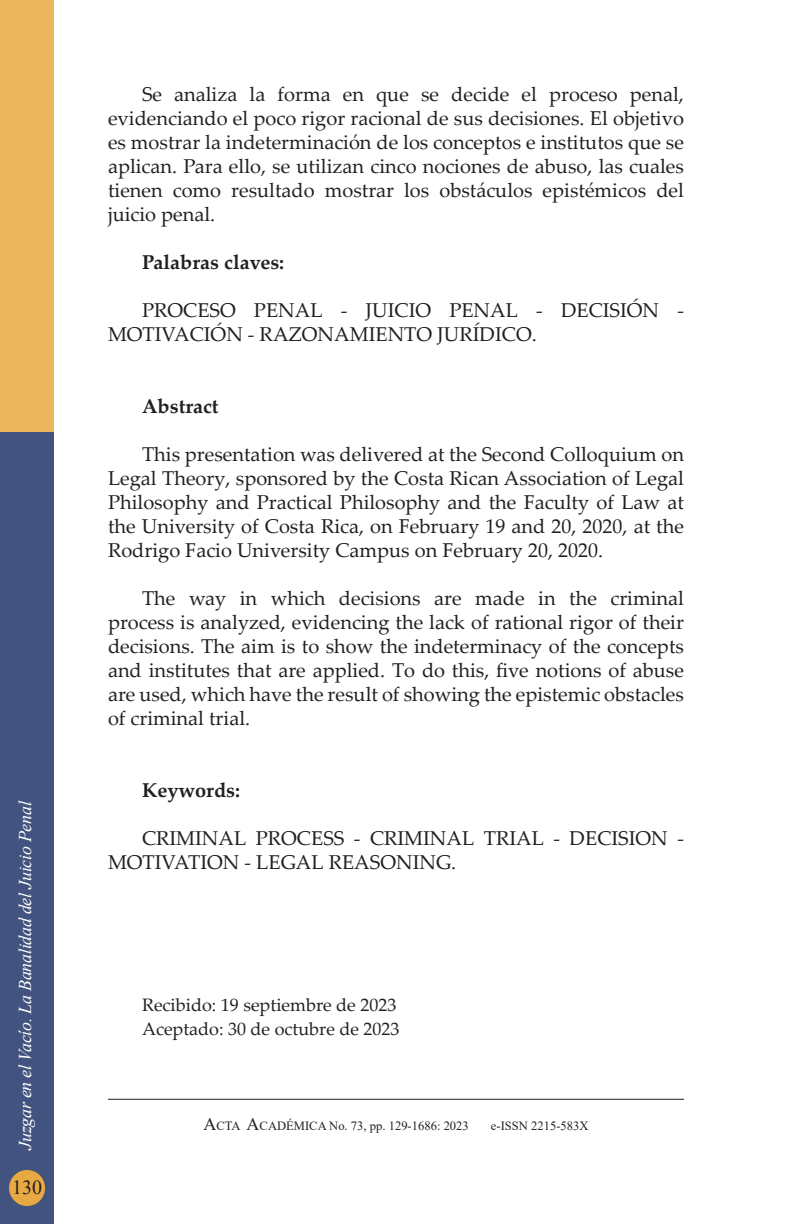
<style>
.page{position:relative;width:792px;height:1224px;background:#fff}
.page>*{position:absolute;margin:0;border:0;box-sizing:border-box;transform-origin:0 0}
.t1{font:20px/24px "Palatino Linotype";color:#231f20;text-align:justify}
.t2{font:700 20px "Palatino Linotype";color:#231f20}
.t3{font:20px "Times New Roman";color:#231f20}
.t4{font:18px "Palatino Linotype";color:#231f20}
.t5{font:italic 18px "Times New Roman";letter-spacing:-.015em;color:#fff}
.t6{font:12.6px "Times New Roman";color:#231f20}
.s1{font-size:18px}
</style>
<div class="page">
<hr style="left:108px;top:1099px;width:576px;height:1px;background:#231f20">
<div style="left:0;top:432px;width:54px;height:792px;background:#41537e"></div>
<div style="left:0;top:0;width:54px;height:432px;background:#ebb65e"></div>
<div style="left:9px;top:1170px;width:36px;height:36px;background:#e8a942;border-radius:50%"></div>
<p class="t5" style="left:13px;top:1150px;width:350px;rotate:-90deg">Juzgar en el Vacío. La Banalidad del Juicio Penal</p>
<p class="t3" style="left:12px;top:1174px;width:31px">130</p>
<p class="t1" style="left:108px;top:81px;width:578px;text-indent:34px">Se analiza la forma en que se decide el proceso penal, evidenciando el poco rigor racional de sus decisiones. El objetivo es mostrar la indeterminación de los conceptos e institutos que se aplican. Para ello, se utilizan cinco nociones de abuso, las cuales tienen como resultado mostrar los obstáculos epistémicos del juicio penal.</p>
<p class="t2" style="left:142px;top:248px;width:144px">Palabras claves:</p>
<p class="t1" style="left:108px;top:297px;width:578px;text-indent:34px">PROCESO PENAL - JUICIO PENAL - DECISIÓN -<br>MOTIVACIÓN - RAZONAMIENTO JURÍDICO.</p>
<p class="t2" style="left:142px;top:392px;width:78px">Abstract</p>
<p class="t1" style="left:108px;top:441px;width:578px;text-indent:34px">This presentation was delivered at the Second Colloquium on Legal Theory, sponsored by the Costa Rican Association of Legal Philosophy and Practical Philosophy and the Faculty of Law at the University of Costa Rica, on February 19 and 20, 2020, at the Rodrigo Facio University Campus on February 20, 2020.</p>
<p class="t1" style="left:108px;top:585px;width:578px;text-indent:34px">The way in which decisions are made in the criminal process is analyzed, evidencing the lack of rational rigor of their decisions. The aim is to show the indeterminacy of the concepts and institutes that are applied. To do this, five notions of abuse are used, which have the result of showing the epistemic obstacles of criminal trial.</p>
<p class="t2" style="left:142px;top:776px;width:100px">Keywords:</p>
<p class="t1" style="left:108px;top:825px;width:577px;text-indent:34px">CRIMINAL PROCESS - CRIMINAL TRIAL - DECISION -<br>MOTIVATION - LEGAL REASONING.</p>
<p class="t4" style="left:142px;top:992px;width:256px">Recibido: 19 septiembre de 2023</p>
<p class="t4" style="left:142px;top:1016px;width:259px">Aceptado: 30 de octubre de 2023</p>
<p class="t6" style="left:203px;top:1117px;width:267px"><span class="s1">A</span>CTA <span class="s1">A</span>CADÉMICA No. 73, pp. 129-1686: 2023</p>
<p class="t6" style="left:491px;top:1117px;width:99px">e-ISSN 2215-583X</p>
</div>
